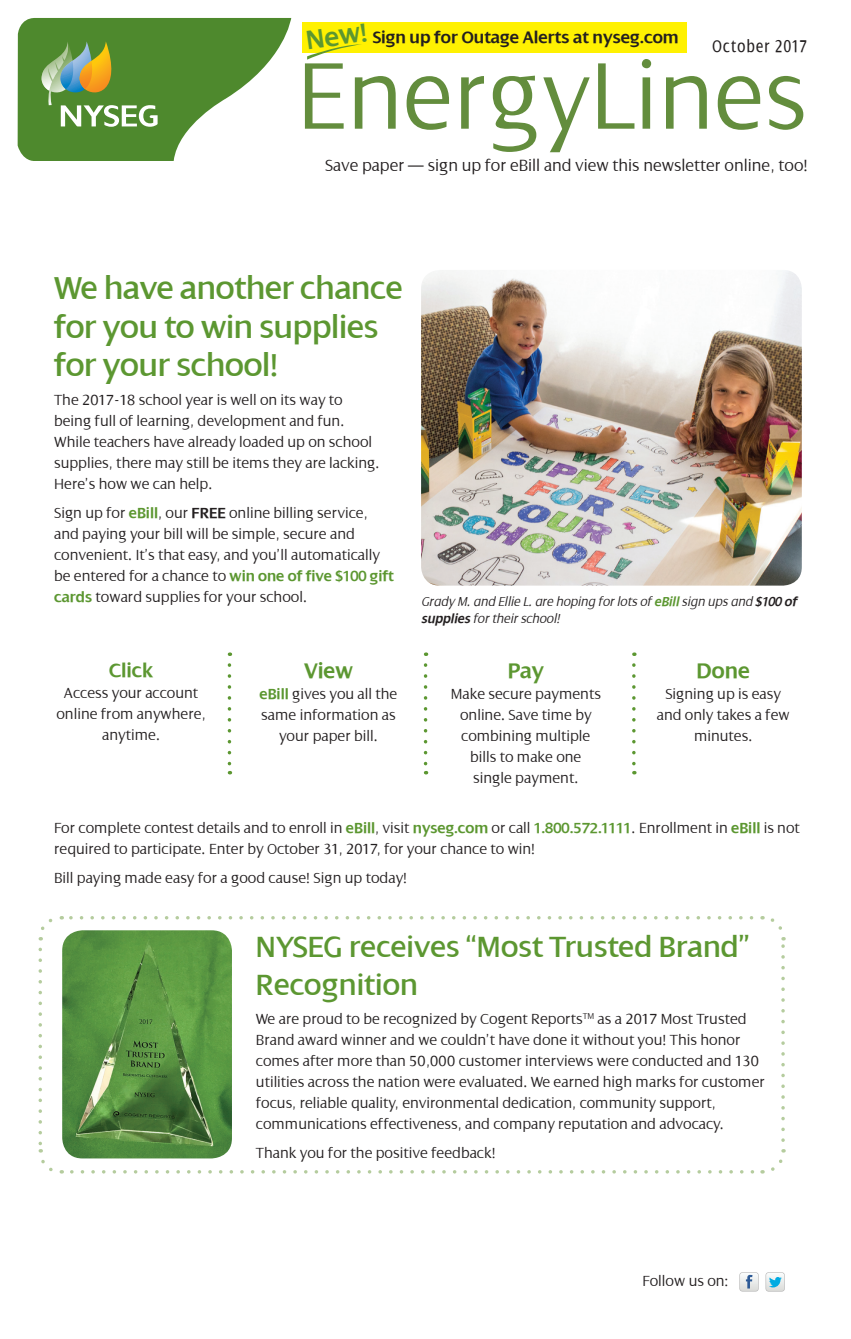
<style>
.page{position:relative;width:851px;height:1339px;background:#fff}
.page>*{position:absolute;margin:0;border:0;box-sizing:border-box;transform-origin:0 0}
.t1{font:300 102.02px "Dialog";color:#638d3d}
.t2{font:34.12px/38.5px "Dialog";letter-spacing:-.01em;color:#5c9731}
.t3{font:31.5px/37.8px "Dialog";color:#5c9731}
.t4{font:600 28px "Dialog";color:#5c9731}
.t5{font:600 22.75px "Dialog";color:#5c9731}
.t6{font:600 21px "Dialog";color:#5c9731}
.t7{font:condensed 18.38px "Dialog";letter-spacing:.07em;color:#231f20}
.t8{font:600 18.03px "Dialog";color:#231f20}
.t9{font:300 17.5px "Dialog";color:#231f20}
.t10{font:300 15.75px/21px "Dialog";color:#231f20}
.t11{font:italic 300 14px/16.8px "Dialog";color:#231f20}
.s1{font-weight:600;color:#5c9731}
.s2{font-weight:600}
</style>
<div class="page">
<svg style="left:18px;top:18px;width:273px;height:143px"></svg>
<div style="left:302px;top:22px;width:384px;height:31px;background:#fff101"></div>
<svg style="left:307px;top:44px;width:54px;height:16px"></svg>
<svg style="left:739px;top:1272px;width:19px;height:19px"></svg>
<svg style="left:765px;top:1272px;width:19px;height:19px"></svg>
<svg style="left:72px;top:1170px;width:682px;height:3px"></svg>
<svg style="left:38px;top:918px;width:15px;height:22px"></svg>
<svg style="left:38px;top:949px;width:24px;height:225px"></svg>
<svg style="left:762px;top:1149px;width:24px;height:25px"></svg>
<svg style="left:762px;top:916px;width:23px;height:224px"></svg>
<svg style="left:61px;top:916px;width:690px;height:3px"></svg>
<img style="left:62px;top:930px;width:170px;height:228px">
<svg style="left:228px;top:665px;width:3px;height:109px"></svg>
<svg style="left:424px;top:665px;width:3px;height:109px"></svg>
<svg style="left:632px;top:665px;width:3px;height:109px"></svg>
<img style="left:421px;top:270px;width:380px;height:316px">
<h3 class="t4" style="left:304px;top:25px;width:63px;rotate:-8deg">New!</h3>
<p class="t8" style="left:372px;top:27px;width:307px">Sign up for Outage Alerts at nyseg.com</p>
<p class="t7" style="left:712px;top:36px;width:96px">October 2017</p>
<h1 class="t1" style="left:297px;top:40px;width:511px">EnergyLines</h1>
<p class="t9" style="left:325px;top:156px;width:484px">Save paper — sign up for eBill and view this newsletter online, too!</p>
<h2 class="t2" style="left:54px;top:269px;width:350px">We have another chance for you to win supplies for your school!</h2>
<p class="t10" style="left:54px;top:390px;width:327px">The 2017-18 school year is well on its way to being full of learning, development and fun.<br>While teachers have already loaded up on school supplies, there may still be items they are lacking.<br>Here’s how we can help.</p>
<p class="t10" style="left:54px;top:502px;width:341px">Sign up for <span class="s1">eBill</span>, our <span class="s2">FREE</span> online billing service, and paying your bill will be simple, secure and convenient. It’s that easy, and you’ll automatically be entered for a chance to <span class="s1">win one of five $100 gift cards</span> toward supplies for your school.</p>
<h3 class="t6" style="left:109px;top:659px;width:46px">Click</h3>
<p class="t10" style="left:56px;top:682px;width:151px;text-align:center">Access your account online from anywhere, anytime.</p>
<h3 class="t5" style="left:304px;top:659px;width:50px">View</h3>
<p class="t10" style="left:259px;top:684px;width:139px;text-align:center"><span class="s1">eBill</span> gives you all the same information as your paper bill.</p>
<p class="t11" style="left:421px;top:594px;width:377px">Grady M. and Ellie L. are hoping for lots of <span class="s1">eBill</span> sign ups and <span class="s2">$100 of supplies</span> for their school!</p>
<h3 class="t5" style="left:508px;top:659px;width:37px">Pay</h3>
<p class="t10" style="left:450px;top:684px;width:152px;text-align:center">Make secure payments online. Save time by combining multiple bills to make one single payment.</p>
<h3 class="t5" style="left:696px;top:659px;width:55px">Done</h3>
<p class="t10" style="left:656px;top:684px;width:134px;text-align:center">Signing up is easy and only takes a few minutes.</p>
<p class="t10" style="left:54px;top:817px;width:747px">For complete contest details and to enroll in <span class="s1">eBill</span>, visit <span class="s1">nyseg.com</span> or call <span class="s1">1.800.572.1111</span>. Enrollment in <span class="s1">eBill</span> is not required to participate. Enter by October 31, 2017, for your chance to win!</p>
<p class="t10" style="left:54px;top:867px;width:355px">Bill paying made easy for a good cause! Sign up today!</p>
<h3 class="t3" style="left:256px;top:928px;width:495px">NYSEG receives “Most Trusted Brand”<br>Recognition</h3>
<p class="t10" style="left:256px;top:1008px;width:510px">We are proud to be recognized by Cogent Reports<sup>TM</sup> as a 2017 Most Trusted Brand award winner and we couldn’t have done it without you! This honor comes after more than 50,000 customer interviews were conducted and 130 utilities across the nation were evaluated. We earned high marks for customer focus, reliable quality, environmental dedication, community support, communications effectiveness, and company reputation and advocacy.</p>
<p class="t10" style="left:256px;top:1142px;width:241px">Thank you for the positive feedback!</p>
<p class="t10" style="left:642px;top:1270px;width:88px">Follow us on:</p>
</div>
